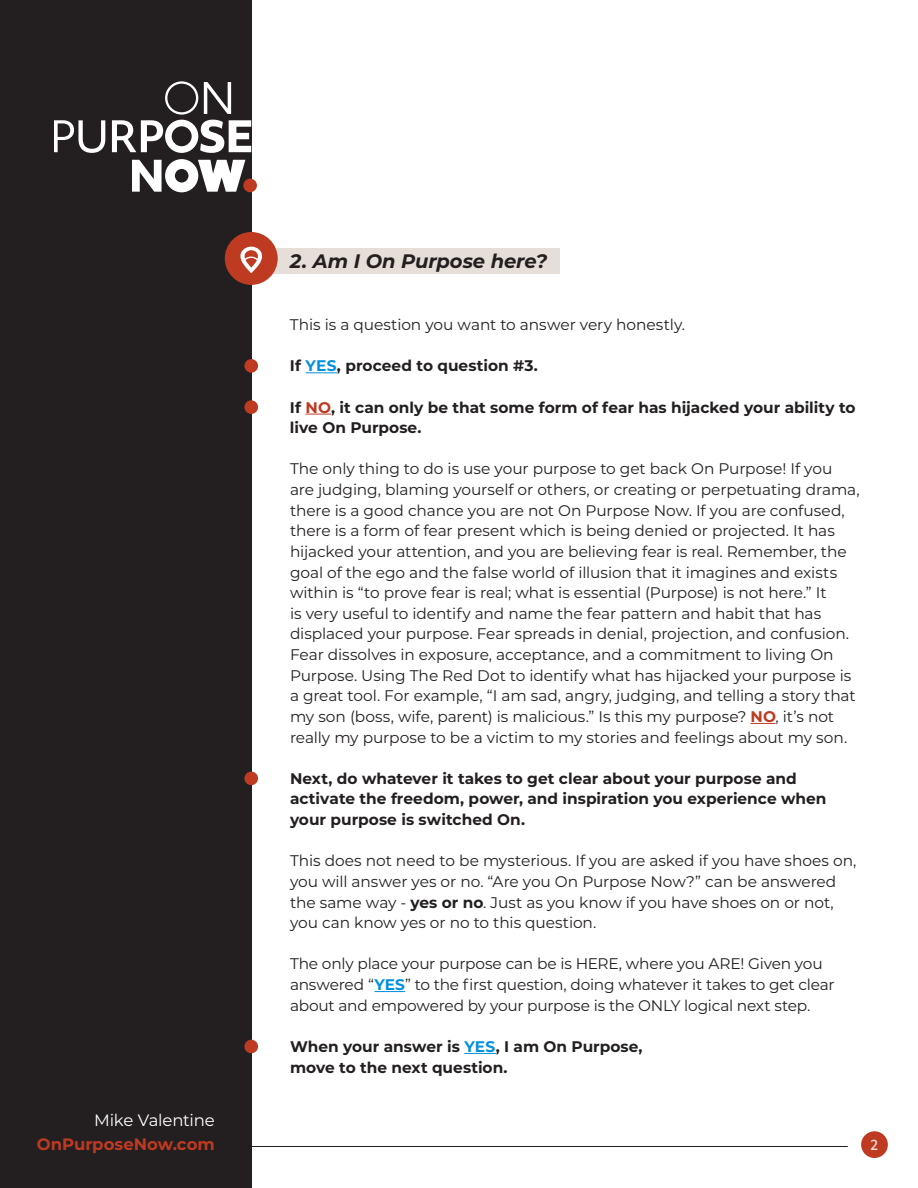
<style>
.page{position:relative;width:918px;height:1188px;background:#fff}
.page>*{position:absolute;margin:0;border:0;box-sizing:border-box;transform-origin:0 0}
.t1{font:italic 700 19.5px "Montserrat";letter-spacing:-.005em;color:#231f20}
.t2{font:700 16.5px "Montserrat";color:#be3a20}
.t3{font:16.5px "Montserrat";letter-spacing:-.015em;color:#fff}
.t4{font:15.3px/20.7px "Montserrat";letter-spacing:-.005em;color:#231f20}
.t5{font:700 15.3px/20.7px "Montserrat";color:#231f20}
.t6{font:500 13.5px "Objektiv Mk 1";color:#e6dfd9}
.s1{color:#0090dd}
.s2{color:#be3a20}
.s3{font-weight:700;color:#be3a20}
.s4{font-weight:700}
.s5{font-weight:700;color:#0090dd}
</style>
<div class="page">
<div style="left:861px;top:1131px;width:27px;height:27px;background:#be3a20;border-radius:50%"></div>
<hr style="left:251px;top:1146px;width:597px;height:1px;background:#231f20">
<div style="left:0;top:0;width:251px;height:1188px;background:#231f20"></div>
<svg style="left:54px;top:120px;width:51px;height:33px"></svg>
<svg style="left:112px;top:81px;width:139px;height:72px"></svg>
<svg style="left:132px;top:159px;width:113px;height:33px"></svg>
<div style="left:243px;top:179px;width:14px;height:13px;background:#be3a20;border-radius:50%"></div>
<div style="left:262px;top:248px;width:298px;height:25px;background:#e6dfd9"></div>
<hr style="left:306px;top:372px;width:31px;height:1px;background:#0090dd">
<svg style="left:306px;top:414px;width:25px;height:1px"></svg>
<svg style="left:751px;top:723px;width:25px;height:1px"></svg>
<hr style="left:374px;top:991px;width:31px;height:1px;background:#0090dd">
<hr style="left:464px;top:1053px;width:32px;height:1px;background:#0090dd">
<div style="left:225px;top:232px;width:53px;height:53px;background:#be3a20;border-radius:50%"></div>
<svg style="left:240px;top:247px;width:22px;height:26px"></svg>
<div style="left:244px;top:400px;width:14px;height:14px;background:#be3a20;border-radius:50%"></div>
<div style="left:244px;top:1040px;width:14px;height:13px;background:#be3a20;border-radius:50%"></div>
<div style="left:244px;top:772px;width:14px;height:13px;background:#be3a20;border-radius:50%"></div>
<div style="left:244px;top:359px;width:14px;height:14px;background:#be3a20;border-radius:50%"></div>
<p class="t3" style="left:94px;top:1109px;width:122px">Mike Valentine</p>
<p class="t2" style="left:37px;top:1132px;width:179px">OnPurposeNow.com</p>
<p class="t1" style="left:290px;top:247px;width:259px">2. Am I On Purpose here?</p>
<p class="t4" style="left:290px;top:314px;width:396px">This is a question you want to answer very honestly.</p>
<p class="t5" style="left:290px;top:355px;width:249px">If <span class="s1">YES</span>, proceed to question #3.</p>
<p class="t5" style="left:290px;top:396px;width:567px">If <span class="s2">NO</span>, it can only be that some form of fear has hijacked your ability to live On Purpose.</p>
<p class="t4" style="left:290px;top:458px;width:571px">The only thing to do is use your purpose to get back On Purpose! If you are judging, blaming yourself or others, or creating or perpetuating drama, there is a good chance you are not On Purpose Now. If you are confused, there is a form of fear present which is being denied or projected. It has hijacked your attention, and you are believing fear is real. Remember, the goal of the ego and the false world of illusion that it imagines and exists within is “to prove fear is real; what is essential (Purpose) is not here.” It<br>is very useful to identify and name the fear pattern and habit that has displaced your purpose. Fear spreads in denial, projection, and confusion.<br>Fear dissolves in exposure, acceptance, and a commitment to living On Purpose. Using The Red Dot to identify what has hijacked your purpose is a great tool. For example, “I am sad, angry, judging, and telling a story that my son (boss, wife, parent) is malicious.” Is this my purpose? <span class="s3">NO</span>, it’s not really my purpose to be a victim to my stories and feelings about my son.</p>
<p class="t5" style="left:290px;top:767px;width:538px">Next, do whatever it takes to get clear about your purpose and activate the freedom, power, and inspiration you experience when your purpose is switched On.</p>
<p class="t4" style="left:290px;top:850px;width:568px">This does not need to be mysterious. If you are asked if you have shoes on, you will answer yes or no. “Are you On Purpose Now?” can be answered the same way - <span class="s4">yes or no</span>. Just as you know if you have shoes on or not, you can know yes or no to this question.</p>
<p class="t4" style="left:290px;top:953px;width:546px">The only place your purpose can be is HERE, where you ARE! Given you answered “<span class="s5">YES</span>” to the first question, doing whatever it takes to get clear about and empowered by your purpose is the ONLY logical next step.</p>
<p class="t5" style="left:290px;top:1035px;width:354px">When your answer is <span class="s1">YES</span>, I am On Purpose, move to the next question.</p>
<p class="t6" style="left:870px;top:1136px;width:10px">2</p>
</div>
